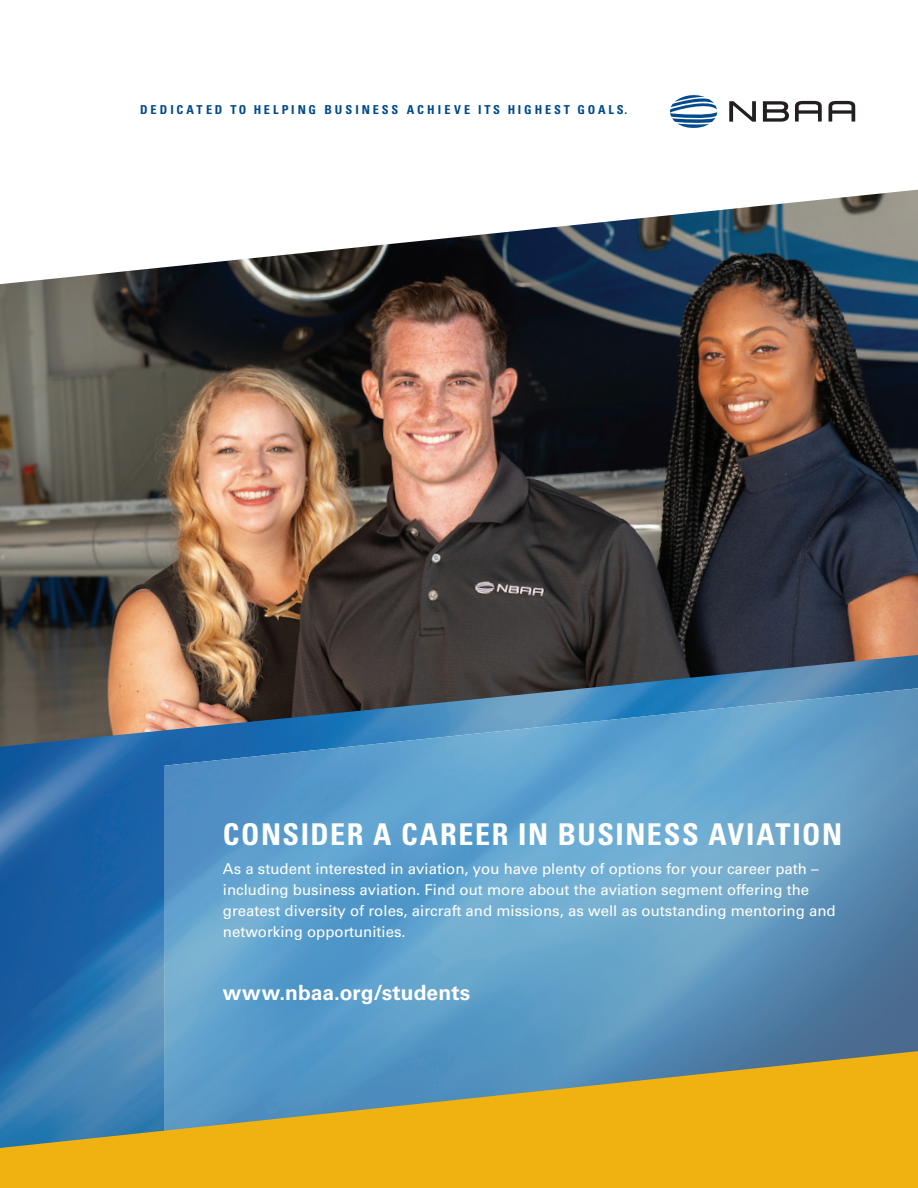
<style>
.page{position:relative;width:918px;height:1188px;background:#fff}
.page>*{position:absolute;margin:0;border:0;box-sizing:border-box;transform-origin:0 0}
.t1{font:700 condensed 30px "Univers LT Std";letter-spacing:.05em;color:#fff}
.t2{font:700 21px "Univers LT Std";letter-spacing:.005em;color:#fff}
.t3{font:15px/21px "Univers LT Std";color:#fff}
.t4{font:700 condensed 12.3px "Univers LT Std";letter-spacing:.23em;color:#004a8d}
</style>
<div class="page">
<img style="left:0;top:747px;width:165px;height:304px">
<img style="left:434px;top:747px;width:376px;height:304px">
<img style="left:810px;top:747px;width:108px;height:304px">
<img style="left:165px;top:747px;width:269px;height:304px">
<img style="left:0;top:190px;width:918px;height:557px">
<svg style="left:670px;top:95px;width:47px;height:33px"></svg>
<svg style="left:729px;top:101px;width:27px;height:21px"></svg>
<svg style="left:763px;top:101px;width:26px;height:21px"></svg>
<svg style="left:795px;top:101px;width:27px;height:21px"></svg>
<svg style="left:829px;top:101px;width:26px;height:21px"></svg>
<svg style="left:0;top:1051px;width:918px;height:137px;fill:#efb211"></svg>
<p class="t4" style="left:140px;top:102px;width:488px">DEDICATED TO HELPING BUSINESS ACHIEVE ITS HIGHEST GOALS.</p>
<h1 class="t1" style="left:223px;top:816px;width:621px">CONSIDER A CAREER IN BUSINESS AVIATION</h1>
<p class="t3" style="left:223px;top:858px;width:614px">As a student interested in aviation, you have plenty of options for your career path – including business aviation. Find out more about the aviation segment offering the greatest diversity of roles, aircraft and missions, as well as outstanding mentoring and networking opportunities.</p>
<h2 class="t2" style="left:223px;top:980px;width:249px">www.nbaa.org/students</h2>
</div>
